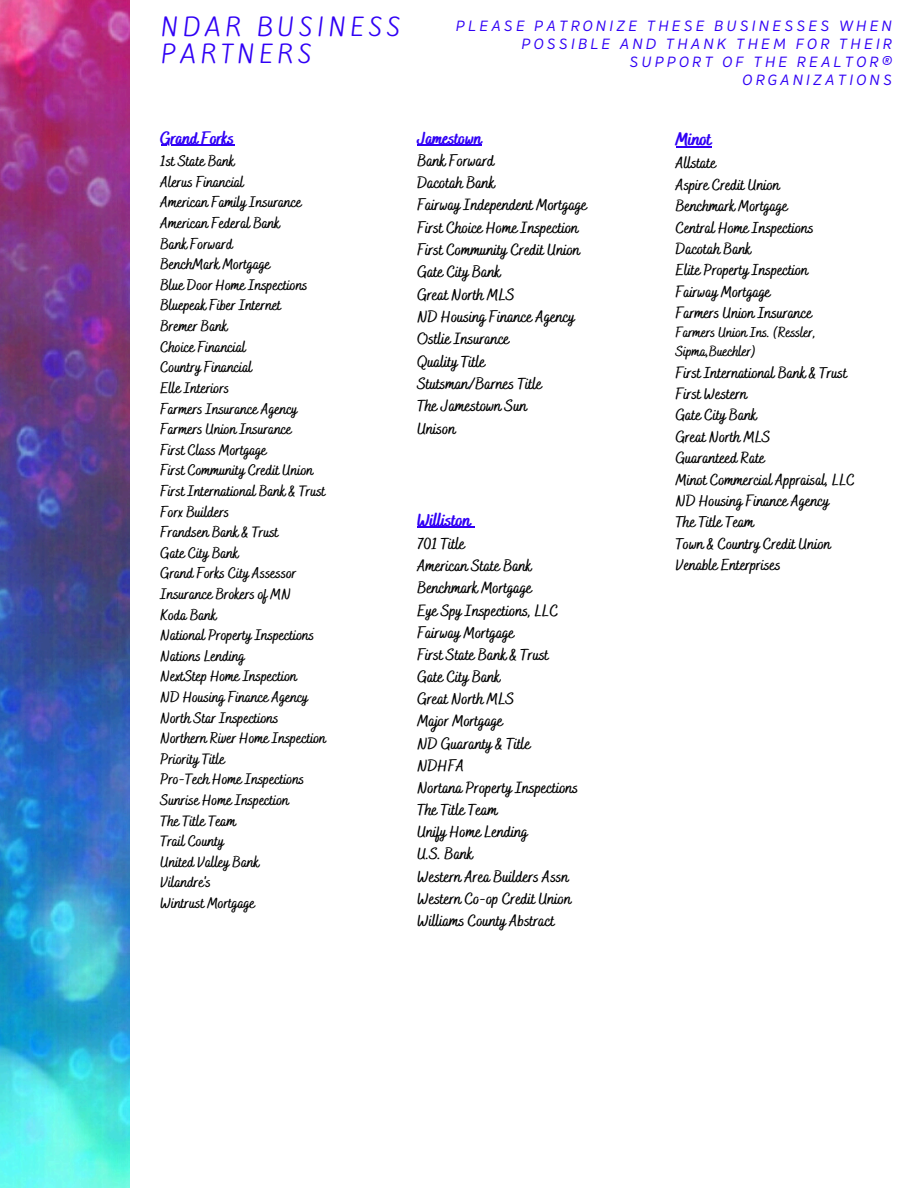
<style>
.page{position:relative;width:918px;height:1188px;background:#fff}
.page>*{position:absolute;margin:0;border:0;box-sizing:border-box;transform-origin:0 0}
.t1{font:22.5px/27px "Kite One";letter-spacing:.21em;color:#3000f5}
.t2{font:800 18.15px "Bakerie Smooth";color:#3000f5}
.t3{font:800 17.85px "Bakerie Smooth";color:#3000f5}
.t4{font:800 17.4px "Bakerie Smooth";color:#3000f5}
.t5{font:800 17.1px "Bakerie Smooth";color:#3000f5}
.t6{font:700 16.35px/22.2px "Bakerie Smooth";color:#000}
.t7{font:700 15.9px "Bakerie Smooth";color:#000}
.t8{font:15.45px/18px "Mixa";letter-spacing:.21em;color:#3000f5;text-align:right}
.t9{font:700 15.3px/20.5px "Bakerie Smooth";color:#000}
.t10{font:700 14.4px/19.2px "Bakerie Smooth";color:#000}
</style>
<div class="page">
<img style="left:0;top:0;width:130px;height:1188px">
<hr style="left:417px;top:527px;width:54px;height:1px;background:#3000f5">
<hr style="left:417px;top:145px;width:65px;height:1px;background:#3000f5">
<hr style="left:161px;top:145px;width:74px;height:1px;background:#3000f5">
<hr style="left:676px;top:146px;width:36px;height:1px;background:#3000f5">
<h1 class="t1" style="left:161px;top:15px;width:241px">NDAR BUSINESS<br>PARTNERS</h1>
<h2 class="t8" style="left:456px;top:16px;width:437px">PLEASE PATRONIZE THESE BUSINESSES WHEN<br>POSSIBLE AND THANK THEM FOR THEIR<br>SUPPORT OF THE REALTOR®<br>ORGANIZATIONS</h2>
<p class="t4" style="left:161px;top:128px;width:75px">Grand Forks</p>
<p class="t9" style="left:161px;top:152px;width:167px">1st State Bank<br>Alerus Financial<br>American Family Insurance<br>American Federal Bank<br>Bank Forward<br>BenchMark Mortgage<br>Blue Door Home Inspections<br>Bluepeak Fiber Internet<br>Bremer Bank<br>Choice Financial<br>Country Financial<br>Elle Interiors<br>Farmers Insurance Agency<br>Farmers Union Insurance<br>First Class Mortgage<br>First Community Credit Union<br>First International Bank &amp; Trust<br>Forx Builders<br>Frandsen Bank &amp; Trust<br>Gate City Bank<br>Grand Forks City Assessor<br>Insurance Brokers of MN<br>Koda Bank<br>National Property Inspections<br>Nations Lending<br>NextStep Home Inspection<br>ND Housing Finance Agency<br>North Star Inspections<br>Northern River Home Inspection<br>Priority Title<br>Pro-Tech Home Inspections<br>Sunrise Home Inspection<br>The Title Team<br>Trail County<br>United Valley Bank<br>Vilandre's<br>Wintrust Mortgage</p>
<h3 class="t5" style="left:417px;top:128px;width:66px">Jamestown</h3>
<h3 class="t6" style="left:417px;top:150px;width:171px">Bank Forward<br>Dacotah Bank<br>Fairway Independent Mortgage<br>First Choice Home Inspection<br>First Community Credit Union<br>Gate City Bank<br>Great North MLS<br>ND Housing Finance Agency<br>Ostlie Insurance<br>Quality Title<br>Stutsman/Barnes Title<br>The Jamestown Sun<br>Unison</h3>
<h3 class="t3" style="left:417px;top:510px;width:55px">Williston</h3>
<h3 class="t6" style="left:417px;top:534px;width:163px">701 Title<br>American State Bank<br>Benchmark Mortgage<br>Eye Spy Inspections, LLC<br>Fairway Mortgage<br>First State Bank &amp; Trust<br>Gate City Bank<br>Great North MLS<br>Major Mortgage<br>ND Guaranty &amp; Title<br>NDHFA<br>Nortana Property Inspections<br>The Title Team<br>Unify Home Lending<br>U.S. Bank<br>Western Area Builders Assn<br>Western Co-op Credit Union<br>Williams County Abstract</h3>
<p class="t2" style="left:676px;top:128px;width:37px">Minot</p>
<p class="t7" style="left:676px;top:154px;width:42px">Allstate</p>
<p class="t7" style="left:676px;top:175px;width:106px">Aspire Credit Union</p>
<p class="t7" style="left:676px;top:197px;width:114px">Benchmark Mortgage</p>
<p class="t7" style="left:676px;top:218px;width:140px">Central Home Inspections</p>
<p class="t7" style="left:676px;top:240px;width:77px">Dacotah Bank</p>
<p class="t7" style="left:676px;top:261px;width:134px">Elite Property Inspection</p>
<p class="t7" style="left:676px;top:282px;width:96px">Fairway Mortgage</p>
<p class="t7" style="left:676px;top:304px;width:138px">Farmers Union Insurance</p>
<p class="t10" style="left:676px;top:324px;width:142px">Farmers Union Ins. (Ressler,<br>Sipma,Buechler)</p>
<p class="t7" style="left:676px;top:363px;width:173px">First International Bank &amp; Trust</p>
<p class="t7" style="left:676px;top:385px;width:73px">First Western</p>
<p class="t7" style="left:676px;top:406px;width:83px">Gate City Bank</p>
<p class="t7" style="left:676px;top:427px;width:96px">Great North MLS</p>
<p class="t7" style="left:676px;top:449px;width:91px">Guaranteed Rate</p>
<p class="t7" style="left:676px;top:470px;width:181px">Minot Commercial Appraisal, LLC</p>
<p class="t7" style="left:676px;top:492px;width:155px">ND Housing Finance Agency</p>
<p class="t7" style="left:676px;top:513px;width:80px">The Title Team</p>
<p class="t7" style="left:676px;top:534px;width:157px">Town &amp; Country Credit Union</p>
<h3 class="t7" style="left:676px;top:556px;width:106px">Venable Enterprises</h3>
</div>
